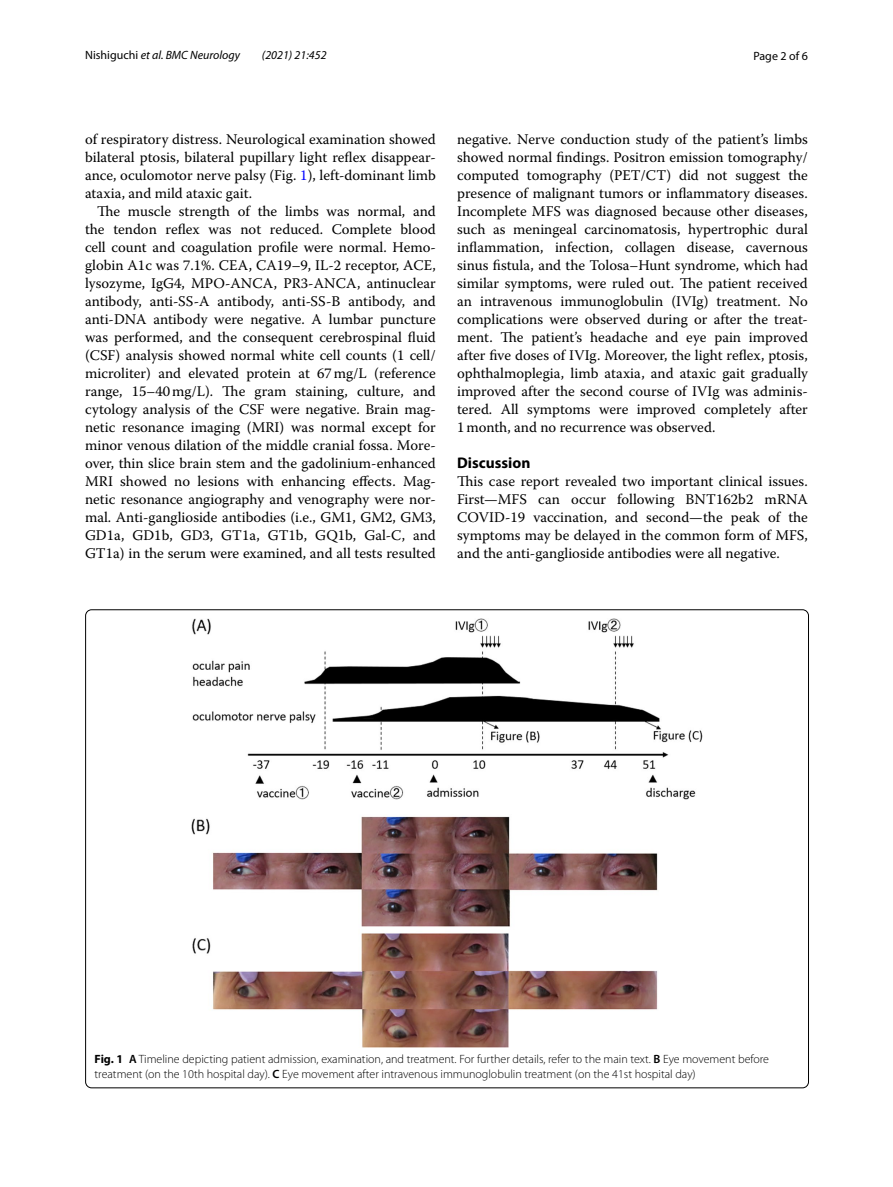
<style>
.page{position:relative;width:893px;height:1187px;background:#fff}
.page>*{position:absolute;margin:0;border:0;box-sizing:border-box;transform-origin:0 0}
.t1{font:700 15.45px "Myriad Pro";color:#000}
.t2{font:14.7px/18px "Warnock Pro";color:#000;text-align:justify}
.t3{font:300 12px/15px "Myriad Pro";color:#000}
.t4{font:italic 12px "Myriad Pro";color:#000}
.t5{font:12px "Myriad Pro";color:#000}
.s1{font-style:normal}
.s2{color:#00f}
.s3{font-weight:700}
.s4{font-weight:600}
</style>
<div class="page">
<img style="left:192px;top:618px;width:510px;height:429px">
<p class="t4" style="left:85px;top:48px;width:157px"><span class="s1">Nishiguchi</span> et al. BMC Neurology</p>
<p class="t4" style="left:262px;top:48px;width:66px">(2021) 21:452</p>
<p class="t5" style="left:753px;top:48px;width:56px">Page 2 of 6</p>
<p class="t2" style="left:85px;top:130px;width:352px">of respiratory distress. Neurological examination showed bilateral ptosis, bilateral pupillary light reflex disappear&shy;ance, oculomotor nerve palsy (Fig. <span class="s2">1</span>), left-dominant limb ataxia, and mild ataxic gait.</p>
<p class="t2" style="left:85px;top:202px;width:352px;text-indent:12px">The muscle strength of the limbs was normal, and the tendon reflex was not reduced. Complete blood cell count and coagulation profile were normal. Hemo&shy;globin A1c was 7.1%. CEA, CA19–9, IL-2 receptor, ACE, lysozyme, IgG4, MPO-ANCA, PR3-ANCA, antinuclear antibody, anti-SS-A antibody, anti-SS-B antibody, and anti-DNA antibody were negative. A lumbar puncture was performed, and the consequent cerebrospinal fluid (CSF) analysis showed normal white cell counts (1 cell/ microliter) and elevated protein at 67mg/L (reference range, 15–40mg/L). The gram staining, culture, and cytology analysis of the CSF were negative. Brain mag&shy;netic resonance imaging (MRI) was normal except for minor venous dilation of the middle cranial fossa. More&shy;over, thin slice brain stem and the gadolinium-enhanced MRI showed no lesions with enhancing effects. Mag&shy;netic resonance angiography and venography were nor&shy;mal. Anti-ganglioside antibodies (i.e., GM1, GM2, GM3, GD1a, GD1b, GD3, GT1a, GT1b, GQ1b, Gal-C, and GT1a) in the serum were examined, and all tests resulted</p>
<p class="t2" style="left:457px;top:130px;width:352px">negative. Nerve conduction study of the patient’s limbs showed normal findings. Positron emission tomography/ computed tomography (PET/CT) did not suggest the presence of malignant tumors or inflammatory diseases.<br>Incomplete MFS was diagnosed because other diseases, such as meningeal carcinomatosis, hypertrophic dural inflammation, infection, collagen disease, cavernous sinus fistula, and the Tolosa–Hunt syndrome, which had similar symptoms, were ruled out. The patient received an intravenous immunoglobulin (IVIg) treatment. No complications were observed during or after the treat&shy;ment. The patient’s headache and eye pain improved after five doses of IVIg. Moreover, the light reflex, ptosis, ophthalmoplegia, limb ataxia, and ataxic gait gradually improved after the second course of IVIg was adminis&shy;tered. All symptoms were improved completely after 1month, and no recurrence was observed.</p>
<p class="t1" style="left:457px;top:452px;width:75px">Discussion</p>
<p class="t2" style="left:457px;top:472px;width:352px">This case report revealed two important clinical issues.<br>First—MFS can occur following BNT162b2 mRNA COVID-19 vaccination, and second—the peak of the symptoms may be delayed in the common form of MFS, and the anti-ganglioside antibodies were all negative.</p>
<p class="t3" style="left:95px;top:1051px;width:676px"><span class="s3">Fig. 1</span> <span class="s4">A</span> Timeline depicting patient admission, examination, and treatment. For further details, refer to the main text. <span class="s4">B</span> Eye movement before treatment (on the 10th hospital day). <span class="s4">C</span> Eye movement after intravenous immunoglobulin treatment (on the 41st hospital day)</p>
</div>
